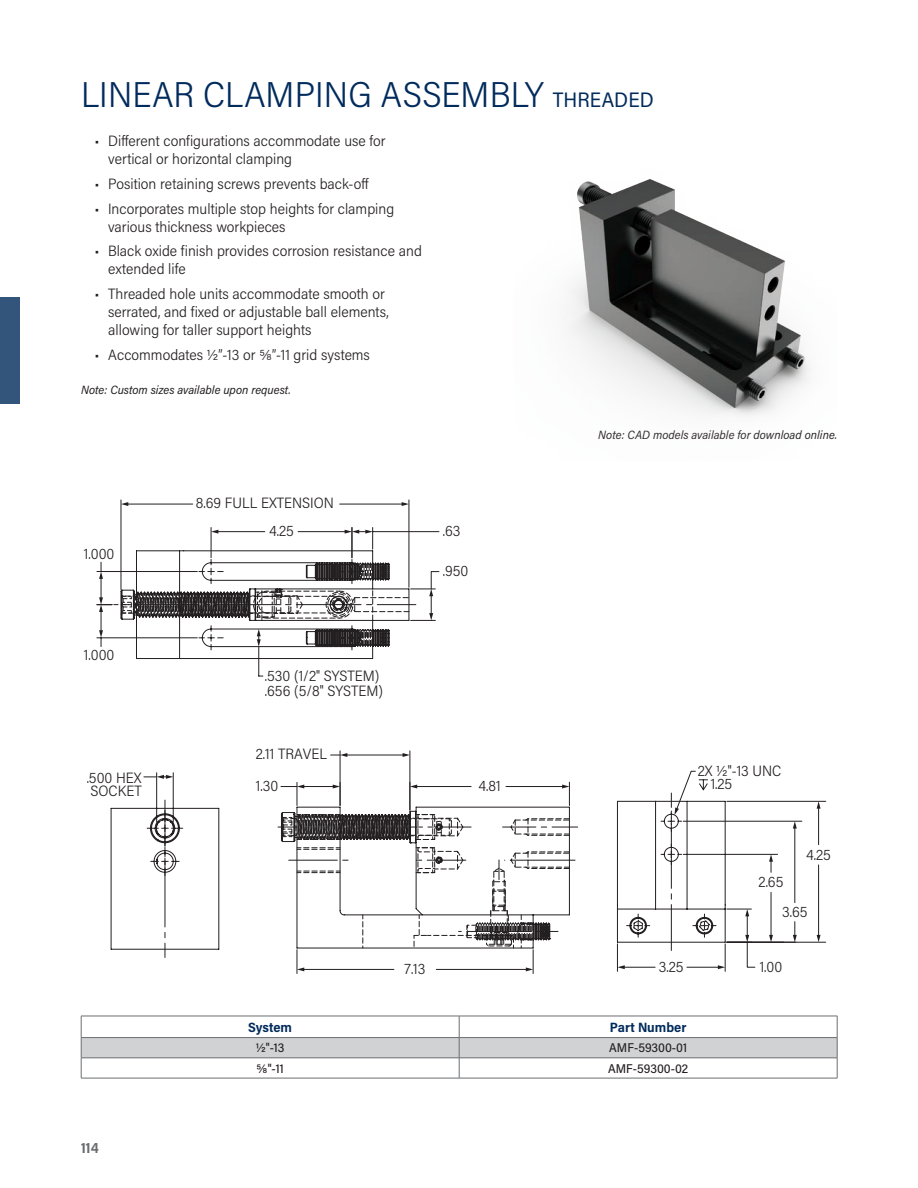
<style>
.page{position:relative;width:918px;height:1188px;background:#fff}
.page>*{position:absolute;margin:0;border:0;box-sizing:border-box;transform-origin:0 0}
.Subhead_LA{font:300 36px "Acumin Pro Semi Cond";letter-spacing:.005em;color:#002b5c}
.t1{font:300 15px/18px "Acumin Pro Semi Cond";color:#231f20}
.t2{font:700 15px "Acumin Pro Semi Cond";color:#6c6d70}
.t3{font:700 13.5px "Acumin Pro Semi Cond";color:#002b5c}
.t4{font:500 12.75px "Acumin Pro Semi Cond";color:#231f20}
.Body_Copy_RA{font:italic 12px "Acumin Pro Semi Cond";color:#231f20}
.s1{font-weight:400;font-size:21px}
.s2{font-weight:400}
</style>
<div class="page">
<div style="left:0;top:297px;width:20px;height:107px;background:#33557c"></div>
<img style="left:569px;top:179px;width:241px;height:237px">
<hr style="left:81px;top:1078px;width:378px;height:1px;background:#6c6d70">
<hr style="left:459px;top:1078px;width:378px;height:1px;background:#6c6d70">
<svg style="left:81px;top:1016px;width:757px;height:62px"></svg>
<hr style="left:346px;top:755px;width:58px;height:1px;background:#231f20">
<svg style="left:403px;top:753px;width:7px;height:4px"></svg>
<svg style="left:331px;top:753px;width:16px;height:4px"></svg>
<hr style="left:410px;top:751px;width:1px;height:59px;background:#231f20">
<hr style="left:340px;top:751px;width:1px;height:55px;background:#231f20">
<svg style="left:278px;top:782px;width:300px;height:192px"></svg>
<svg style="left:110px;top:772px;width:110px;height:186px"></svg>
<hr style="left:818px;top:865px;width:1px;height:71px;background:#231f20">
<svg style="left:817px;top:935px;width:4px;height:7px"></svg>
<hr style="left:818px;top:807px;width:1px;height:38px;background:#231f20">
<svg style="left:817px;top:802px;width:4px;height:7px"></svg>
<hr style="left:727px;top:942px;width:99px;height:1px;background:#231f20">
<hr style="left:727px;top:801px;width:99px;height:1px;background:#231f20">
<svg style="left:793px;top:922px;width:4px;height:20px"></svg>
<hr style="left:794px;top:827px;width:1px;height:76px;background:#231f20">
<svg style="left:793px;top:822px;width:4px;height:7px"></svg>
<hr style="left:683px;top:821px;width:119px;height:1px;background:#231f20">
<svg style="left:617px;top:770px;width:167px;height:201px"></svg>
<hr style="left:373px;top:531px;width:66px;height:1px;background:#231f20">
<svg style="left:120px;top:499px;width:290px;height:63px"></svg>
<svg style="left:97px;top:562px;width:343px;height:115px"></svg>
<p class="Subhead_LA" style="left:81px;top:70px;width:574px">LINEAR CLAMPING ASSEMBLY <span class="s1">THREADED</span></p>
<p class="t1" style="left:108px;top:131px;width:279px;text-indent:-14px"><span class="s2">•</span> Different configurations accommodate use for vertical or horizontal clamping</p>
<p class="t1" style="left:95px;top:174px;width:276px"><span class="s2">•</span> Position retaining screws prevents back-off</p>
<p class="t1" style="left:108px;top:199px;width:288px;text-indent:-14px"><span class="s2">•</span> Incorporates multiple stop heights for clamping various thickness workpieces</p>
<p class="t1" style="left:108px;top:241px;width:315px;text-indent:-14px"><span class="s2">•</span> Black oxide finish provides corrosion resistance and extended life</p>
<p class="t1" style="left:108px;top:284px;width:282px;text-indent:-14px"><span class="s2">•</span> Threaded hole units accommodate smooth or serrated, and fixed or adjustable ball elements, allowing for taller support heights</p>
<p class="t1" style="left:95px;top:345px;width:277px"><span class="s2">•</span> Accommodates ½”-13 or ⅝”-11 grid systems</p>
<p class="Body_Copy_RA" style="left:81px;top:381px;width:211px">Note: Custom sizes available upon request.</p>
<p class="t1" style="left:84px;top:545px;width:32px">1.000</p>
<p class="t1" style="left:84px;top:645px;width:32px">1.000</p>
<p class="t1" style="left:87px;top:770px;width:57px;line-height:13.5px">.500 HEX<br>SOCKET</p>
<p class="t1" style="left:269px;top:489px;width:66px;line-height:27.6px;text-indent:-73px">8.69 FULL EXTENSION<br>4.25</p>
<p class="t1" style="left:265px;top:668px;width:120px;line-height:15px">.530 (1/2" SYSTEM) .656 (5/8" SYSTEM)</p>
<p class="t1" style="left:256px;top:745px;width:73px">2.11 TRAVEL</p>
<p class="t1" style="left:256px;top:776px;width:24px">1.30</p>
<p class="t1" style="left:443px;top:521px;width:19px">.63</p>
<p class="t1" style="left:443px;top:561px;width:27px">.950</p>
<p class="t1" style="left:479px;top:776px;width:24px">4.81</p>
<p class="t1" style="left:405px;top:959px;width:22px">7.13</p>
<p class="Body_Copy_RA" style="left:598px;top:426px;width:240px">Note: CAD models available for download online.</p>
<p class="t1" style="left:711px;top:763px;width:72px;line-height:13.8px;text-indent:-13px">2X ½"-13 UNC<br>1.25</p>
<p class="t1" style="left:806px;top:845px;width:26px">4.25</p>
<p class="t1" style="left:782px;top:867px;width:27px;line-height:30px;text-indent:-23px">2.65<br>3.65</p>
<p class="t1" style="left:659px;top:957px;width:26px">3.25</p>
<p class="t1" style="left:760px;top:957px;width:24px">1.00</p>
<p class="t2" style="left:81px;top:1137px;width:19px">114</p>
<p class="t3" style="left:248px;top:1018px;width:46px">System</p>
<p class="t3" style="left:610px;top:1018px;width:78px">Part Number</p>
<p class="t4" style="left:256px;top:1039px;width:30px">½"-13</p>
<p class="t4" style="left:609px;top:1039px;width:79px">AMF-59300-01</p>
<p class="t4" style="left:257px;top:1059px;width:29px">⅝"-11</p>
<p class="t4" style="left:608px;top:1059px;width:82px">AMF-59300-02</p>
</div>
